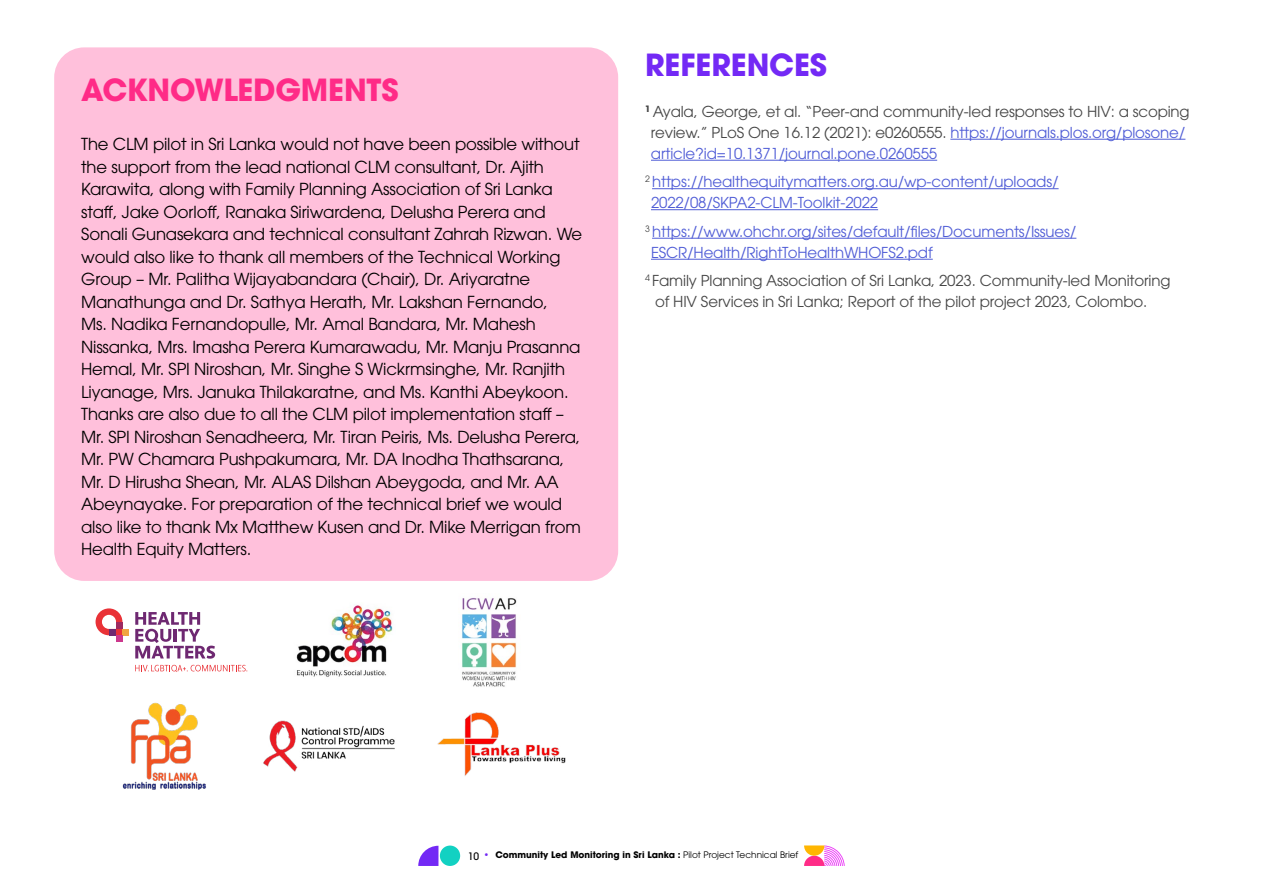
<style>
.page{position:relative;width:1263px;height:893px;background:#fff}
.page>*{position:absolute;margin:0;border:0;box-sizing:border-box;transform-origin:0 0}
.t1{font:700 30.3px "ITC Avant Garde Pro";letter-spacing:-.015em;color:#ff2b87}
.t2{font:700 30.3px "ITC Avant Garde Pro";letter-spacing:-.005em;color:#7329f5}
.t3{font:16.5px/22.5px "ITC Avant Garde Pro";letter-spacing:-.01em;color:#000}
.t4{font:15px/21px "ITC Avant Garde Pro";letter-spacing:-.01em;color:#464646}
.t5{font:15px/21px "ITC Avant Garde Pro";letter-spacing:-.01em;color:#4f5cd6}
.t6{font:700 9px "ITC Avant Garde Pro";color:#000}
.s1{color:#4f5cd6}
.s2{font-weight:500;font-size:10.2px}
.s3{color:#7329f5}
.s4{font-weight:400}
</style>
<div class="page">
<div style="left:54px;top:47px;width:564px;height:534px;background:#ffc0db;border-radius:30px"></div>
<hr style="left:950px;top:139px;width:235px;height:1px;background:#4f5cd6">
<hr style="left:651px;top:160px;width:286px;height:1px;background:#4f5cd6">
<hr style="left:652px;top:188px;width:406px;height:1px;background:#4f5cd6">
<hr style="left:651px;top:209px;width:227px;height:1px;background:#4f5cd6">
<hr style="left:652px;top:238px;width:424px;height:1px;background:#4f5cd6">
<hr style="left:651px;top:259px;width:282px;height:1px;background:#4f5cd6">
<svg style="left:135px;top:612px;width:80px;height:47px"></svg>
<svg style="left:135px;top:665px;width:112px;height:7px"></svg>
<svg style="left:96px;top:608px;width:26px;height:27px"></svg>
<div style="left:122px;top:629px;width:7px;height:6px;background:#f1a442"></div>
<div style="left:116px;top:635px;width:6px;height:7px;background:#cc388d"></div>
<img style="left:461px;top:597px;width:56px;height:90px">
<img style="left:296px;top:605px;width:97px;height:72px">
<img style="left:122px;top:702px;width:84px;height:88px">
<img style="left:263px;top:720px;width:132px;height:52px">
<img style="left:437px;top:712px;width:128px;height:64px">
<div style="left:440px;top:845px;width:20px;height:21px;background:#12d1c2;border-radius:10px"></div>
<svg style="left:418px;top:846px;width:20px;height:20px"></svg>
<svg style="left:804px;top:845px;width:41px;height:21px"></svg>
<h1 class="t1" style="left:81px;top:69px;width:319px">ACKNOWLEDGMENTS</h1>
<p class="t3" style="left:81px;top:133px;width:503px">The CLM pilot in Sri Lanka would not have been possible without the support from the lead national CLM consultant, Dr. Ajith Karawita, along with Family Planning Association of Sri Lanka staff, Jake Oorloff, Ranaka Siriwardena, Delusha Perera and Sonali Gunasekara and technical consultant Zahrah Rizwan. We would also like to thank all members of the Technical Working Group – Mr. Palitha Wijayabandara (Chair), Dr. Ariyaratne Manathunga and Dr. Sathya Herath, Mr. Lakshan Fernando,<br>Ms. Nadika Fernandopulle, Mr. Amal Bandara, Mr. Mahesh Nissanka, Mrs. Imasha Perera Kumarawadu, Mr. Manju Prasanna Hemal, Mr. SPI Niroshan, Mr. Singhe S Wickrmsinghe, Mr. Ranjith Liyanage, Mrs. Januka Thilakaratne, and Ms. Kanthi Abeykoon.<br>Thanks are also due to all the CLM pilot implementation staff – Mr. SPI Niroshan Senadheera, Mr. Tiran Peiris, Ms. Delusha Perera, Mr. PW Chamara Pushpakumara, Mr. DA Inodha Thathsarana, Mr. D Hirusha Shean, Mr. ALAS Dilshan Abeygoda, and Mr. AA Abeynayake. For preparation of the technical brief we would also like to thank Mx Matthew Kusen and Dr. Mike Merrigan from Health Equity Matters.</p>
<h1 class="t2" style="left:645px;top:45px;width:184px">REFERENCES</h1>
<p class="t4" style="left:651px;top:101px;width:540px;text-indent:-6px"><sup>1</sup> Ayala, George, et al. “Peer-and community-led responses to HIV: a scoping review.” PLoS One 16.12 (2021): e0260555. <span class="s1">https://journals.plos.org/plosone/ article?id=10.1371/journal.pone.0260555</span></p>
<p class="t5" style="left:651px;top:171px;width:409px;text-indent:-6px"><sup>2</sup> https://healthequitymatters.org.au/wp-content/uploads/<br>2022/08/SKPA2-CLM-Toolkit-2022</p>
<p class="t5" style="left:651px;top:221px;width:427px;text-indent:-6px"><sup>3</sup> https://www.ohchr.org/sites/default/files/Documents/Issues/<br>ESCR/Health/RightToHealthWHOFS2.pdf</p>
<p class="t4" style="left:655px;top:270px;width:517px;text-indent:-10px"><sup>4</sup> Family Planning Association of Sri Lanka, 2023. Community-led Monitoring of HIV Services in Sri Lanka; Report of the pilot project 2023, Colombo.</p>
<p class="t6" style="left:468px;top:848px;width:332px"><span class="s2">10</span> <span class="s3">•</span> Community Led Monitoring in Sri Lanka : <span class="s4">Pilot Project Technical Brief</span></p>
</div>
